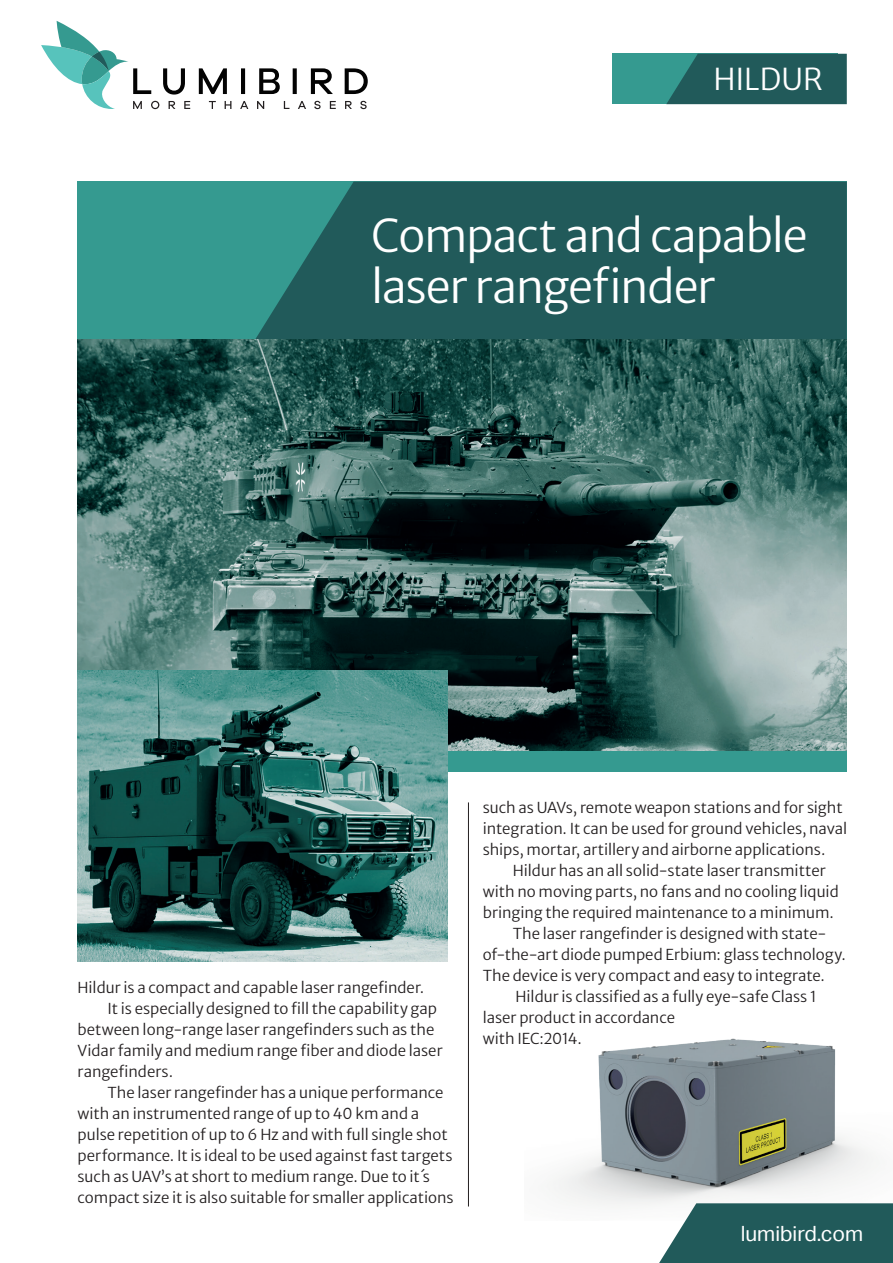
<style>
.page{position:relative;width:893px;height:1263px;background:#fff}
.page>*{position:absolute;margin:0;border:0;box-sizing:border-box;transform-origin:0 0}
.t1{font:300 45px/51px "Merriweather Sans";letter-spacing:-.025em;color:#fff}
.t2{font:300 30px "Merriweather Sans";color:#fff}
.t3{font:21px "Aktiv Grotesk";color:#fff}
.t4{font:300 15px/21px "Merriweather Sans";letter-spacing:-.005em;color:#231f20}
</style>
<div class="page">
<img style="left:553px;top:1038px;width:321px;height:168px">
<div style="left:78px;top:182px;width:769px;height:590px;background:#359a90"></div>
<svg style="left:255px;top:182px;width:592px;height:157px;background:#225f5e"></svg>
<svg style="left:659px;top:1203px;width:234px;height:60px;background:#346868"></svg>
<div style="left:612px;top:54px;width:226px;height:50px;background:#359a90"></div>
<svg style="left:666px;top:54px;width:181px;height:50px;background:#225f5e"></svg>
<hr style="left:468px;top:802px;width:1px;height:404px;background:#231f20">
<svg style="left:41px;top:21px;width:327px;height:88px"></svg>
<img style="left:78px;top:340px;width:769px;height:410px">
<img style="left:78px;top:671px;width:369px;height:290px">
<h2 class="t2" style="left:713px;top:53px;width:111px">HILDUR</h2>
<h1 class="t1" style="left:371px;top:205px;width:438px">Compact and capable laser rangefinder</h1>
<p class="t4" style="left:78px;top:975px;width:348px">Hildur is a compact and capable laser rangefinder.</p>
<p class="t4" style="left:108px;top:996px;width:331px">It is especially designed to fill the capability gap</p>
<p class="t4" style="left:78px;top:1017px;width:358px">between long-range laser rangefinders such as the</p>
<p class="t4" style="left:78px;top:1038px;width:367px">Vidar family and medium range fiber and diode laser</p>
<p class="t4" style="left:78px;top:1059px;width:97px">rangefinders.</p>
<p class="t4" style="left:108px;top:1080px;width:337px">The laser rangefinder has a unique performance</p>
<p class="t4" style="left:78px;top:1101px;width:343px">with an instrumented range of up to 40 km and a</p>
<p class="t4" style="left:78px;top:1122px;width:372px">pulse repetition of up to 6 Hz and with full single shot</p>
<p class="t4" style="left:78px;top:1143px;width:376px">performance. It is ideal to be used against fast targets</p>
<p class="t4" style="left:78px;top:1164px;width:354px">such as UAV’s at short to medium range. Due to it ́s</p>
<p class="t4" style="left:78px;top:1185px;width:378px">compact size it is also suitable for smaller applications</p>
<p class="t4" style="left:483px;top:795px;width:366px">such as UAVs, remote weapon stations and for sight integration. It can be used for ground vehicles, naval ships, mortar, artillery and airborne applications.</p>
<p class="t4" style="left:513px;top:858px;width:314px">Hildur has an all solid-state laser transmitter</p>
<p class="t4" style="left:483px;top:879px;width:357px">with no moving parts, no fans and no cooling liquid</p>
<p class="t4" style="left:483px;top:900px;width:352px">bringing the required maintenance to a minimum.</p>
<p class="t4" style="left:513px;top:921px;width:315px">The laser rangefinder is designed with state-</p>
<p class="t4" style="left:483px;top:942px;width:365px">of-the-art diode pumped Erbium: glass technology.</p>
<p class="t4" style="left:483px;top:963px;width:344px">The device is very compact and easy to integrate.</p>
<p class="t4" style="left:516px;top:984px;width:303px">Hildur is classified as a fully eye-safe Class 1</p>
<p class="t4" style="left:483px;top:1005px;width:194px">laser product in accordance</p>
<p class="t4" style="left:483px;top:1026px;width:100px">with IEC:2014.</p>
<h3 class="t3" style="left:741px;top:1221px;width:124px">lumibird.com</h3>
</div>
